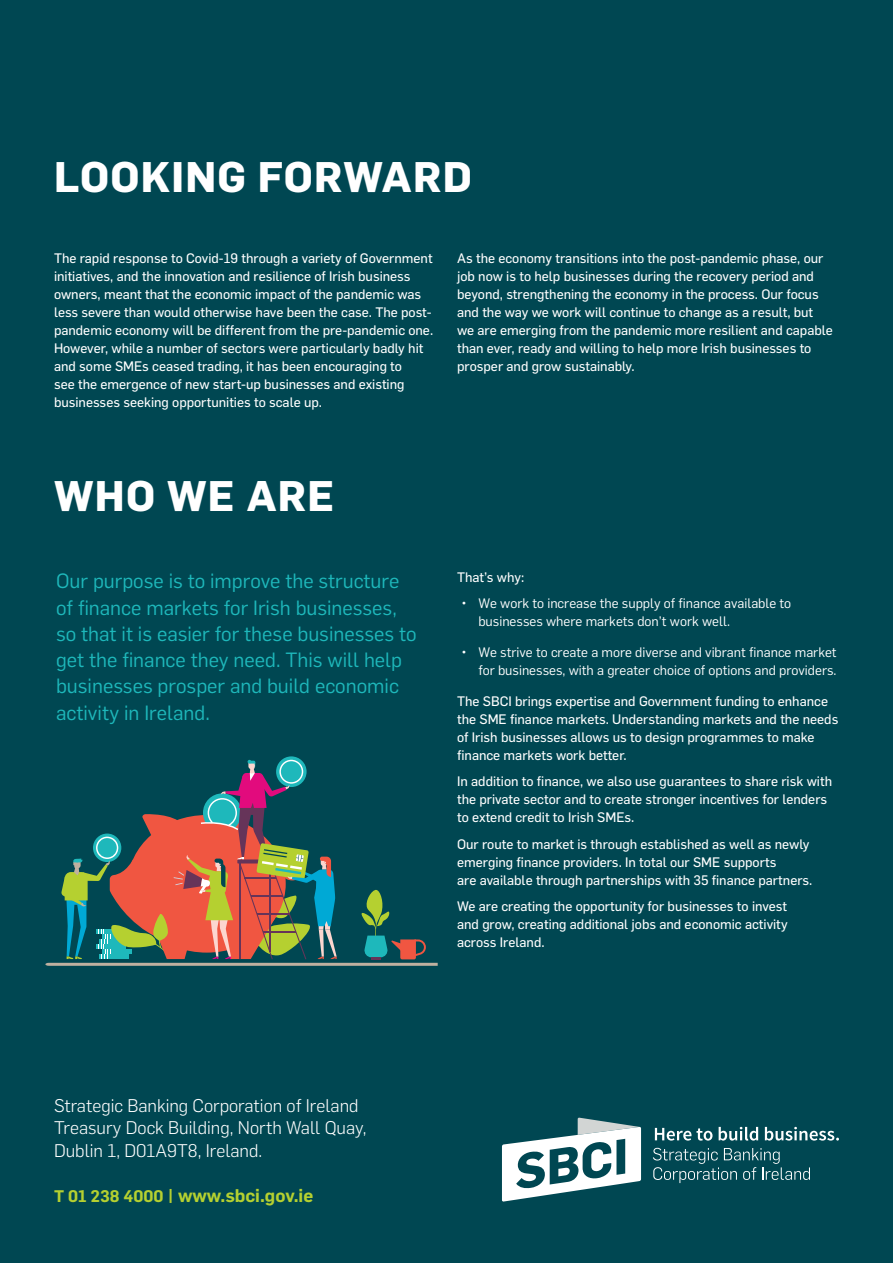
<style>
.page{position:relative;width:893px;height:1263px;background:#004752}
.page>*{position:absolute;margin:0;border:0;box-sizing:border-box;transform-origin:0 0}
.t1{font:700 42px "Flama";letter-spacing:.03em;color:#fff}
.t2{font:20.25px/26.2px "Flama";color:#1eb8bb}
.t3{font:300 18px/22.5px "Flama";color:#fff}
.t4{font:600 18px "Flama";color:#b5d030}
.t5{font:13.5px/18px "Flama Basic";color:#fff}
.t6{font:13.5px/18px "Flama";color:#fff}
.s1{font-size:16.5px}
</style>
<div class="page">
<svg style="left:276px;top:756px;width:31px;height:31px"></svg>
<svg style="left:45px;top:760px;width:393px;height:206px"></svg>
<svg style="left:653px;top:1148px;width:157px;height:35px"></svg>
<svg style="left:655px;top:1128px;width:57px;height:12px"></svg>
<svg style="left:719px;top:1127px;width:39px;height:13px"></svg>
<svg style="left:765px;top:1127px;width:74px;height:13px"></svg>
<svg style="left:502px;top:1117px;width:139px;height:85px"></svg>
<h1 class="t1" style="left:54px;top:146px;width:419px">LOOKING FORWARD</h1>
<p class="t5" style="left:54px;top:248px;width:381px">The rapid response to Covid-19 through a variety of Government initiatives, and the innovation and resilience of Irish business owners, meant that the economic impact of the pandemic was less severe than would otherwise have been the case. The post&shy;pandemic economy will be different from the pre-pandemic one.<br>However, while a number of sectors were particularly badly hit and some SMEs ceased trading, it has been encouraging to<br>see the emergence of new start-up businesses and existing businesses seeking opportunities to scale up.</p>
<p class="t5" style="left:457px;top:248px;width:377px">As the economy transitions into the post-pandemic phase, our job now is to help businesses during the recovery period and beyond, strengthening the economy in the process. Our focus and the way we work will continue to change as a result, but we are emerging from the pandemic more resilient and capable than ever, ready and willing to help more Irish businesses to prosper and grow sustainably.</p>
<h1 class="t1" style="left:54px;top:465px;width:282px">WHO WE ARE</h1>
<h2 class="t2" style="left:56px;top:567px;width:362px">Our purpose is to improve the structure of finance markets for Irish businesses, so that it is easier for these businesses to get the finance they need. This will help businesses prosper and build economic activity in Ireland.</h2>
<p class="t5" style="left:457px;top:567px;width:69px">That’s why:</p>
<p class="t6" style="left:478px;top:594px;width:314px;text-indent:-17px">• We work to increase the supply of finance available to businesses where markets don’t work well.</p>
<p class="t6" style="left:461px;top:642px;width:377px;text-align:right">• We strive to create a more diverse and vibrant finance market for businesses, with a greater choice of options and providers.</p>
<p class="t5" style="left:457px;top:691px;width:383px">The SBCI brings expertise and Government funding to enhance the SME finance markets. Understanding markets and the needs of Irish businesses allows us to design programmes to make finance markets work better.</p>
<p class="t5" style="left:457px;top:772px;width:376px">In addition to finance, we also use guarantees to share risk with the private sector and to create stronger incentives for lenders to extend credit to Irish SMEs.</p>
<p class="t5" style="left:457px;top:834px;width:357px">Our route to market is through established as well as newly emerging finance providers. In total our SME supports<br>are available through partnerships with 35 finance partners.</p>
<p class="t5" style="left:457px;top:897px;width:332px;text-align:justify">We are creating the opportunity for businesses to invest and grow, creating additional jobs and economic activity across Ireland.</p>
<h3 class="t3" style="left:54px;top:1093px;width:314px">Strategic Banking Corporation of Ireland<br>Treasury Dock Building, North Wall Quay,<br>Dublin 1, D01A9T8, Ireland.</h3>
<h3 class="t4" style="left:54px;top:1182px;width:261px"><span class="s1">T 01 238 4000</span> | www.sbci.gov.ie</h3>
</div>
